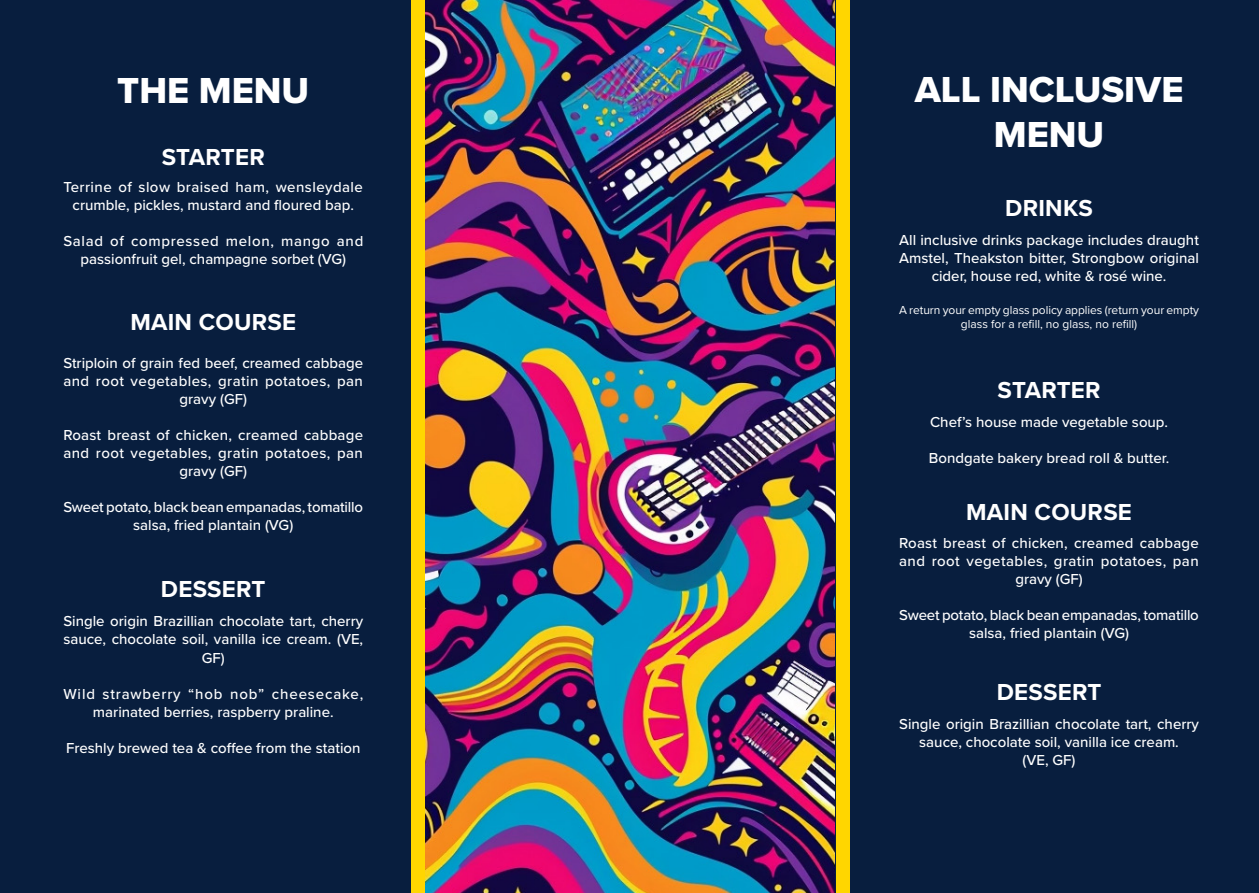
<style>
.page{position:relative;width:1259px;height:893px;background:#fff}
.page>*{position:absolute;margin:0;border:0;box-sizing:border-box;transform-origin:0 0}
.Title__Center{font:37.5px/45px "Proxima Nova Extrabld";color:#fff;text-align:center}
.Headline__Center{font:700 24px "Proxima Nova";letter-spacing:.01em;color:#fff}
.Body__Center_Justify{font:500 15px/18px "Proxima Nova";color:#fff;text-align:center}
.Body__Center_Justify-2{font:12px/14.4px "Proxima Nova";letter-spacing:-.005em;color:#fff;text-align:center}
</style>
<div class="page">
<img style="left:424px;top:0;width:412px;height:893px">
<div style="left:0;top:0;width:424px;height:893px;background:#081e3e"></div>
<div style="left:836px;top:0;width:423px;height:893px;background:#081e3e"></div>
<div style="left:836px;top:0;width:13px;height:893px;background:#ffd600"></div>
<div style="left:411px;top:0;width:13px;height:893px;background:#ffd600"></div>
<p class="Title__Center" style="left:117px;top:67px;width:194px">THE MENU</p>
<p class="Headline__Center" style="left:162px;top:139px;width:105px">STARTER</p>
<p class="Body__Center_Justify" style="left:63px;top:177px;width:301px">Terrine of slow braised ham, wensleydale crumble, pickles, mustard and floured bap.</p>
<p class="Body__Center_Justify" style="left:63px;top:231px;width:301px">Salad of compressed melon, mango and passionfruit gel, champagne sorbet (VG)</p>
<p class="Headline__Center" style="left:130px;top:305px;width:167px">MAIN COURSE</p>
<p class="Body__Center_Justify" style="left:63px;top:353px;width:301px">Striploin of grain fed beef, creamed cabbage and root vegetables, gratin potatoes, pan gravy (GF)</p>
<p class="Body__Center_Justify" style="left:63px;top:425px;width:301px">Roast breast of chicken, creamed cabbage and root vegetables, gratin potatoes, pan gravy (GF)</p>
<p class="Body__Center_Justify" style="left:63px;top:497px;width:301px">Sweet potato, black bean empanadas, tomatillo salsa, fried plantain (VG)</p>
<p class="Headline__Center" style="left:161px;top:571px;width:106px">DESSERT</p>
<p class="Body__Center_Justify" style="left:63px;top:612px;width:301px">Single origin Brazillian chocolate tart, cherry sauce, chocolate soil, vanilla ice cream. (VE,<br>GF)</p>
<p class="Body__Center_Justify" style="left:63px;top:684px;width:301px">Wild strawberry “hob nob” cheesecake, marinated berries, raspberry praline.</p>
<p class="Body__Center_Justify" style="left:66px;top:738px;width:296px">Freshly brewed tea &amp; coffee from the station</p>
<p class="Title__Center" style="left:914px;top:66px;width:270px">ALL INCLUSIVE<br>MENU</p>
<p class="Headline__Center" style="left:1005px;top:190px;width:89px">DRINKS</p>
<p class="Body__Center_Justify" style="left:899px;top:231px;width:301px">All inclusive drinks package includes draught<br>Amstel, Theakston bitter, Strongbow original cider, house red, white &amp; rosé wine.</p>
<p class="Body__Center_Justify-2" style="left:899px;top:302px;width:301px">A return your empty glass policy applies (return your empty glass for a refill, no glass, no refill)</p>
<p class="Headline__Center" style="left:997px;top:372px;width:105px">STARTER</p>
<p class="Body__Center_Justify" style="left:930px;top:412px;width:239px">Chef’s house made vegetable soup.</p>
<p class="Body__Center_Justify" style="left:929px;top:448px;width:242px">Bondgate bakery bread roll &amp; butter.</p>
<p class="Headline__Center" style="left:966px;top:494px;width:167px">MAIN COURSE</p>
<p class="Body__Center_Justify" style="left:899px;top:534px;width:301px">Roast breast of chicken, creamed cabbage and root vegetables, gratin potatoes, pan gravy (GF)</p>
<p class="Body__Center_Justify" style="left:899px;top:606px;width:301px">Sweet potato, black bean empanadas, tomatillo salsa, fried plantain (VG)</p>
<p class="Headline__Center" style="left:996px;top:674px;width:106px">DESSERT</p>
<p class="Body__Center_Justify" style="left:899px;top:714px;width:301px">Single origin Brazillian chocolate tart, cherry sauce, chocolate soil, vanilla ice cream.</p>
<p class="Body__Center_Justify" style="left:1022px;top:750px;width:54px">(VE, GF)</p>
</div>
